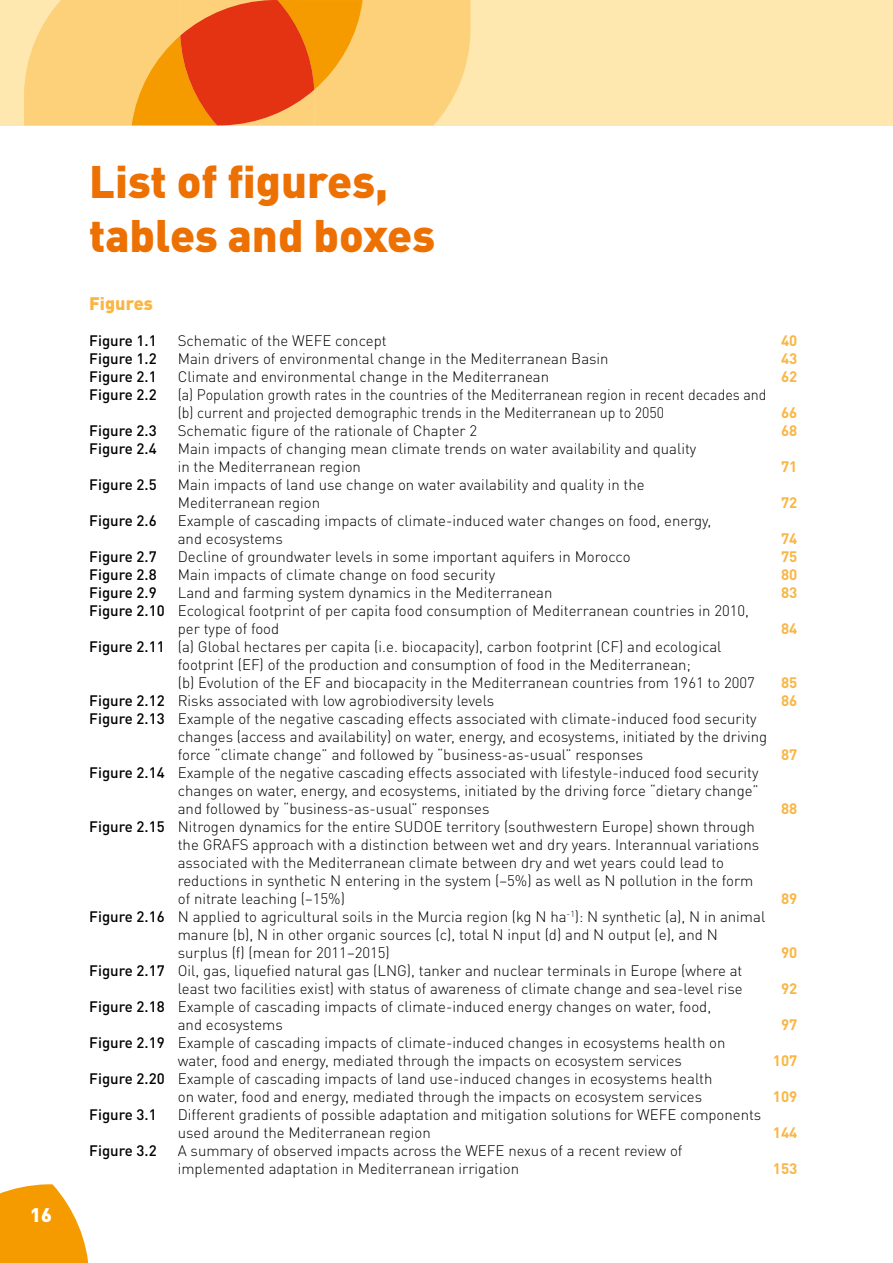
<style>
.page{position:relative;width:893px;height:1263px;background:#fff}
.page>*{position:absolute;margin:0;border:0;box-sizing:border-box;transform-origin:0 0}
.t1{font:900 45px "DIN Pro";color:#ed7002}
.t2{font:900 19.5px "DIN Pro";color:#fff}
.t3{font:900 18px "DIN Pro";color:#f9b645}
.t4{font:300 15px/18px "DIN Pro";color:#000;text-align:right}
.t5{font:300 15px "DIN Pro";color:#000;scale:.95 1}
.t6{font:500 15px "DIN Pro";color:#000}
.t7{font:700 15px "DIN Pro";color:#f9b645}
.s1{font-weight:500}
</style>
<div class="page">
<svg style="left:0;top:1184px;width:89px;height:79px"></svg>
<div style="left:0;top:0;width:893px;height:126px;background:#ffe7b0"></div>
<hr style="left:0;top:0;width:893px;height:1px;background:#fff3cc">
<svg style="left:24px;top:0;width:446px;height:125px;background:#f6a754"></svg>
<h2 class="t2" style="left:30px;top:1198px;width:23px">16</h2>
<p class="t1" style="left:89px;top:143px;width:300px">List of figures,</p>
<p class="t1" style="left:89px;top:197px;width:347px">tables and boxes</p>
<p class="t3" style="left:89px;top:288px;width:65px">Figures</p>
<p class="t6" style="left:89px;top:328px;width:69px">Figure 1.1</p>
<p class="t4" style="left:178px;top:330px;width:210px">Schematic of the WEFE concept</p>
<p class="t7" style="left:781px;top:328px;width:18px">40</p>
<p class="t6" style="left:89px;top:346px;width:69px">Figure 1.2</p>
<p class="t4" style="left:178px;top:348px;width:432px">Main drivers of environmental change in the Mediterranean Basin</p>
<p class="t7" style="left:781px;top:346px;width:18px">43</p>
<p class="t6" style="left:89px;top:364px;width:69px">Figure 2.1</p>
<p class="t4" style="left:178px;top:366px;width:373px">Climate and environmental change in the Mediterranean</p>
<p class="t7" style="left:781px;top:364px;width:18px">62</p>
<p class="t6" style="left:89px;top:382px;width:69px">Figure 2.2</p>
<p class="t5" style="left:178px;top:383px;width:621px">(a) Population growth rates in the countries of the Mediterranean region in recent decades and</p>
<p class="t5" style="left:178px;top:401px;width:514px">(b) current and projected demographic trends in the Mediterranean up to 2050</p>
<p class="t7" style="left:781px;top:400px;width:18px">66</p>
<p class="t6" style="left:89px;top:418px;width:69px">Figure 2.3</p>
<p class="t4" style="left:178px;top:420px;width:301px">Schematic figure of the rationale of Chapter 2</p>
<p class="t7" style="left:781px;top:418px;width:18px">68</p>
<p class="t6" style="left:89px;top:436px;width:69px">Figure 2.4</p>
<p class="t4" style="left:178px;top:438px;width:520px">Main impacts of changing mean climate trends on water availability and quality</p>
<p class="t4" style="left:178px;top:456px;width:185px">in the Mediterranean region</p>
<p class="t7" style="left:781px;top:454px;width:18px">71</p>
<p class="t6" style="left:89px;top:472px;width:69px">Figure 2.5</p>
<p class="t4" style="left:178px;top:474px;width:468px">Main impacts of land use change on water availability and quality in the</p>
<p class="t4" style="left:178px;top:492px;width:144px">Mediterranean region</p>
<p class="t7" style="left:781px;top:490px;width:18px">72</p>
<p class="t6" style="left:89px;top:508px;width:69px">Figure 2.6</p>
<p class="t4" style="left:178px;top:510px;width:535px">Example of cascading impacts of climate-induced water changes on food, energy,</p>
<p class="t4" style="left:178px;top:528px;width:107px">and ecosystems</p>
<p class="t7" style="left:781px;top:526px;width:18px">74</p>
<p class="t6" style="left:89px;top:544px;width:69px">Figure 2.7</p>
<p class="t4" style="left:178px;top:546px;width:454px">Decline of groundwater levels in some important aquifers in Morocco</p>
<p class="t7" style="left:781px;top:544px;width:18px">75</p>
<p class="t6" style="left:89px;top:562px;width:69px">Figure 2.8</p>
<p class="t4" style="left:178px;top:564px;width:319px">Main impacts of climate change on food security</p>
<p class="t7" style="left:781px;top:562px;width:18px">80</p>
<p class="t6" style="left:89px;top:580px;width:69px">Figure 2.9</p>
<p class="t4" style="left:178px;top:582px;width:376px">Land and farming system dynamics in the Mediterranean</p>
<p class="t7" style="left:781px;top:580px;width:18px">83</p>
<p class="t4" style="left:89px;top:600px;width:661px"><span class="s1">Figure 2.10</span> Ecological footprint of per capita food consumption of Mediterranean countries in 2010,</p>
<p class="t4" style="left:178px;top:618px;width:103px">per type of food</p>
<p class="t7" style="left:781px;top:616px;width:18px">84</p>
<p class="t4" style="left:89px;top:636px;width:634px"><span class="s1">Figure 2.11</span> (a) Global hectares per capita (i.e. biocapacity), carbon footprint (CF) and ecological</p>
<p class="t4" style="left:178px;top:654px;width:515px">footprint (EF) of the production and consumption of food in the Mediterranean;</p>
<p class="t4" style="left:178px;top:672px;width:579px">(b) Evolution of the EF and biocapacity in the Mediterranean countries from 1961 to 2007</p>
<p class="t7" style="left:781px;top:670px;width:18px">85</p>
<p class="t4" style="left:89px;top:690px;width:407px"><span class="s1">Figure 2.12</span> Risks associated with low agrobiodiversity levels</p>
<p class="t7" style="left:781px;top:688px;width:18px">86</p>
<p class="t4" style="left:89px;top:708px;width:669px"><span class="s1">Figure 2.13</span> Example of the negative cascading effects associated with climate-induced food security</p>
<p class="t4" style="left:178px;top:726px;width:591px">changes (access and availability) on water, energy, and ecosystems, initiated by the driving</p>
<p class="t4" style="left:178px;top:744px;width:467px">force “climate change” and followed by “business-as-usual” responses</p>
<p class="t7" style="left:781px;top:742px;width:18px">87</p>
<p class="t4" style="left:89px;top:762px;width:671px"><span class="s1">Figure 2.14</span> Example of the negative cascading effects associated with lifestyle-induced food security changes on water, energy, and ecosystems, initiated by the driving force “dietary change”</p>
<p class="t4" style="left:178px;top:798px;width:313px">and followed by “business-as-usual” responses</p>
<p class="t7" style="left:781px;top:796px;width:18px">88</p>
<p class="t4" style="left:89px;top:816px;width:667px"><span class="s1">Figure 2.15</span> Nitrogen dynamics for the entire SUDOE territory (southwestern Europe) shown through</p>
<p class="t4" style="left:178px;top:834px;width:583px">the GRAFS approach with a distinction between wet and dry years. Interannual variations</p>
<p class="t4" style="left:178px;top:852px;width:548px">associated with the Mediterranean climate between dry and wet years could lead to</p>
<p class="t4" style="left:178px;top:870px;width:577px">reductions in synthetic N entering in the system (–5%) as well as N pollution in the form</p>
<p class="t4" style="left:178px;top:888px;width:169px">of nitrate leaching (–15%)</p>
<p class="t7" style="left:781px;top:886px;width:18px">89</p>
<p class="t4" style="left:89px;top:906px;width:677px"><span class="s1">Figure 2.16</span> N applied to agricultural soils in the Murcia region (kg N ha<sup>-1</sup>): N synthetic (a), N in animal</p>
<p class="t4" style="left:178px;top:924px;width:542px">manure (b), N in other organic sources (c), total N input (d) and N output (e), and N</p>
<p class="t4" style="left:178px;top:942px;width:214px">surplus (f) (mean for 2011–2015)</p>
<p class="t7" style="left:781px;top:940px;width:18px">90</p>
<p class="t4" style="left:89px;top:960px;width:655px"><span class="s1">Figure 2.17</span> Oil, gas, liquefied natural gas (LNG), tanker and nuclear terminals in Europe (where at</p>
<p class="t4" style="left:178px;top:978px;width:566px">least two facilities exist) with status of awareness of climate change and sea-level rise</p>
<p class="t7" style="left:781px;top:976px;width:18px">92</p>
<p class="t4" style="left:89px;top:996px;width:623px"><span class="s1">Figure 2.18</span> Example of cascading impacts of climate-induced energy changes on water, food,</p>
<p class="t4" style="left:178px;top:1014px;width:107px">and ecosystems</p>
<p class="t7" style="left:781px;top:1012px;width:18px">97</p>
<p class="t4" style="left:89px;top:1032px;width:638px"><span class="s1">Figure 2.19</span> Example of cascading impacts of climate-induced changes in ecosystems health on</p>
<p class="t4" style="left:178px;top:1050px;width:506px">water, food and energy, mediated through the impacts on ecosystem services</p>
<p class="t7" style="left:773px;top:1048px;width:26px">107</p>
<p class="t4" style="left:89px;top:1068px;width:625px"><span class="s1">Figure 2.20</span> Example of cascading impacts of land use-induced changes in ecosystems health</p>
<p class="t4" style="left:178px;top:1086px;width:526px">on water, food and energy, mediated through the impacts on ecosystem services</p>
<p class="t7" style="left:773px;top:1084px;width:26px">109</p>
<p class="t6" style="left:89px;top:1102px;width:69px">Figure 3.1</p>
<p class="t4" style="left:178px;top:1104px;width:585px">Different gradients of possible adaptation and mitigation solutions for WEFE components</p>
<p class="t4" style="left:178px;top:1122px;width:255px">used around the Mediterranean region</p>
<p class="t7" style="left:773px;top:1120px;width:26px">144</p>
<p class="t6" style="left:89px;top:1138px;width:69px">Figure 3.2</p>
<p class="t4" style="left:178px;top:1140px;width:506px">A summary of observed impacts across the WEFE nexus of a recent review of</p>
<p class="t4" style="left:178px;top:1158px;width:343px">implemented adaptation in Mediterranean irrigation</p>
<p class="t7" style="left:773px;top:1156px;width:26px">153</p>
</div>
